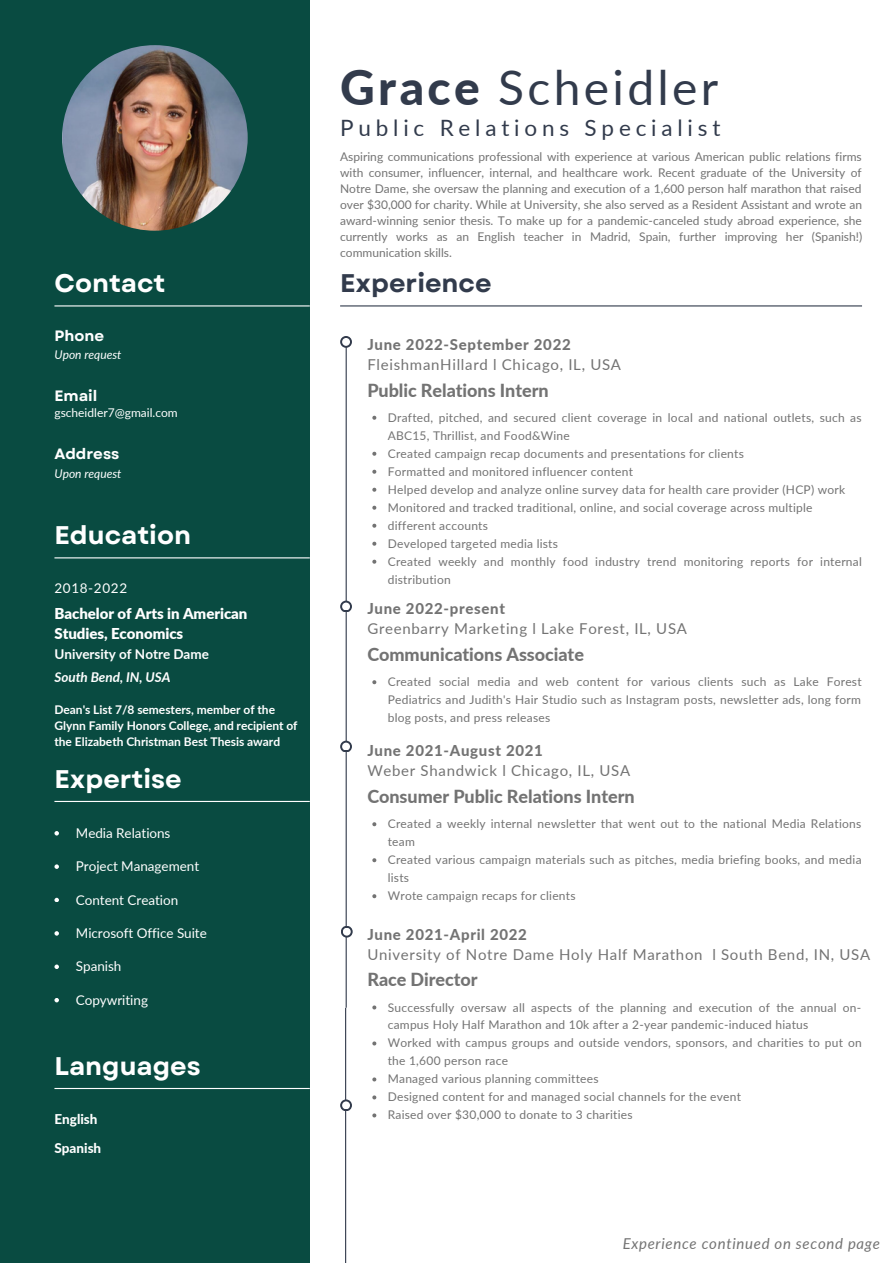
<style>
.page{position:relative;width:893px;height:1264px;background:#fff}
.page>*{position:absolute;margin:0;border:0;box-sizing:border-box;transform-origin:0 0}
.t1{font:48px "Lato";letter-spacing:.07em;color:#323b4c}
.t2{font:700 25.5px "Garet";color:#fff}
.t3{font:700 25.5px "Garet";color:#323b4c}
.t4{font:22.5px "Lato";letter-spacing:.215em;color:#323b4c}
.t5{font:800 18px "Lato";letter-spacing:-.005em;color:#737373}
.t6{font:15px "Lato";letter-spacing:.045em;color:#737373}
.t7{font:800 15px "Lato";letter-spacing:.045em;color:#737373}
.t8{font:900 15px/20.2px "Lato";letter-spacing:-.005em;color:#fff}
.t9{font:italic 15px "Lato";letter-spacing:.045em;color:#737373}
.t10{font:700 15px "Garet";color:#fff}
.t11{font:13.5px "Lato";letter-spacing:-.005em;color:#fff}
.t12{font:700 13.5px "Lato";letter-spacing:-.005em;color:#fff}
.t13{font:italic 700 13.5px "Lato";letter-spacing:-.005em;color:#fff}
.t14{font:800 13.5px/28.7px "Lato";color:#fff}
.t15{font:13.5px "Lato";letter-spacing:.045em;color:#fff}
.t16{font:12px/18px "Lato";letter-spacing:.02em;color:#737373}
.t17{font:700 12px/16px "Lato";letter-spacing:-.005em;color:#fff}
.t18{font:italic 12px "Lato";color:#fff}
.t19{font:12px "Lato";color:#fff}
.s1{font-weight:800}
</style>
<div class="page">
<div style="left:0;top:0;width:309px;height:1262px;background:#094b41"></div>
<hr style="left:54px;top:305px;width:256px;height:1px;background:#fff">
<hr style="left:54px;top:557px;width:256px;height:1px;background:#fff">
<hr style="left:340px;top:305px;width:522px;height:1px;background:#323b4c">
<hr style="left:345px;top:342px;width:2px;height:665px;background:#323b4c">
<svg style="left:372px;top:416px;width:4px;height:4px"></svg>
<svg style="left:372px;top:452px;width:4px;height:4px"></svg>
<svg style="left:372px;top:470px;width:4px;height:4px"></svg>
<svg style="left:372px;top:487px;width:4px;height:4px"></svg>
<svg style="left:372px;top:505px;width:4px;height:4px"></svg>
<svg style="left:372px;top:523px;width:4px;height:4px"></svg>
<svg style="left:372px;top:541px;width:4px;height:4px"></svg>
<svg style="left:372px;top:559px;width:4px;height:4px"></svg>
<svg style="left:372px;top:680px;width:4px;height:4px"></svg>
<svg style="left:372px;top:822px;width:4px;height:4px"></svg>
<svg style="left:372px;top:858px;width:4px;height:4px"></svg>
<svg style="left:372px;top:894px;width:4px;height:4px"></svg>
<svg style="left:340px;top:336px;width:11px;height:11px"></svg>
<div style="left:342px;top:338px;width:8px;height:7px;background:#fff;border-radius:50%"></div>
<svg style="left:340px;top:600px;width:11px;height:12px"></svg>
<div style="left:342px;top:602px;width:8px;height:8px;background:#fff;border-radius:50%"></div>
<svg style="left:340px;top:740px;width:11px;height:12px"></svg>
<div style="left:342px;top:742px;width:8px;height:8px;background:#fff;border-radius:50%"></div>
<img style="left:62px;top:45px;width:185px;height:186px;border-radius:50%">
<svg style="left:54px;top:831px;width:5px;height:4px"></svg>
<svg style="left:54px;top:864px;width:5px;height:4px"></svg>
<svg style="left:54px;top:897px;width:5px;height:5px"></svg>
<svg style="left:54px;top:931px;width:5px;height:4px"></svg>
<svg style="left:54px;top:964px;width:5px;height:4px"></svg>
<svg style="left:54px;top:998px;width:5px;height:4px"></svg>
<hr style="left:54px;top:801px;width:256px;height:1px;background:#fff">
<hr style="left:54px;top:1087px;width:256px;height:2px;background:#fff">
<svg style="left:341px;top:925px;width:11px;height:12px"></svg>
<div style="left:343px;top:927px;width:7px;height:8px;background:#fff;border-radius:50%"></div>
<hr style="left:345px;top:1007px;width:1px;height:255px;background:#323b4c">
<svg style="left:340px;top:1099px;width:11px;height:11px"></svg>
<div style="left:342px;top:1101px;width:8px;height:8px;background:#fff;border-radius:50%"></div>
<svg style="left:372px;top:1005px;width:4px;height:4px"></svg>
<svg style="left:372px;top:1041px;width:4px;height:4px"></svg>
<svg style="left:372px;top:1077px;width:4px;height:4px"></svg>
<svg style="left:372px;top:1095px;width:4px;height:4px"></svg>
<svg style="left:372px;top:1113px;width:4px;height:4px"></svg>
<h2 class="t2" style="left:54px;top:265px;width:112px">Contact</h2>
<p class="t10" style="left:54px;top:325px;width:51px">Phone</p>
<p class="t18" style="left:54px;top:347px;width:69px">Upon request</p>
<p class="t10" style="left:54px;top:385px;width:44px">Email</p>
<p class="t19" style="left:54px;top:405px;width:125px">gscheidler7@gmail.com</p>
<p class="t10" style="left:54px;top:443px;width:66px">Address</p>
<p class="t18" style="left:54px;top:465px;width:69px">Upon request</p>
<h2 class="t2" style="left:54px;top:517px;width:138px">Education</h2>
<p class="t15" style="left:54px;top:579px;width:74px">2018-2022</p>
<p class="t8" style="left:54px;top:603px;width:194px">Bachelor of Arts in American<br>Studies, Economics</p>
<p class="t12" style="left:54px;top:645px;width:156px">University of Notre Dame</p>
<p class="t13" style="left:54px;top:668px;width:117px">South Bend, IN, USA</p>
<p class="t17" style="left:54px;top:701px;width:244px">Dean's List 7/8 semesters, member of the<br>Glynn Family Honors College, and recipient of the Elizabeth Christman Best Thesis award</p>
<h2 class="t2" style="left:54px;top:760px;width:129px">Expertise</h2>
<p class="t11" style="left:76px;top:824px;width:96px">Media Relations</p>
<p class="t11" style="left:76px;top:857px;width:125px">Project Management</p>
<p class="t11" style="left:76px;top:891px;width:104px">Content Creation</p>
<p class="t11" style="left:76px;top:924px;width:132px">Microsoft Office Suite</p>
<p class="t11" style="left:76px;top:957px;width:47px">Spanish</p>
<p class="t11" style="left:76px;top:991px;width:74px">Copywriting</p>
<h2 class="t2" style="left:54px;top:1047px;width:148px">Languages</h2>
<p class="t14" style="left:54px;top:1104px;width:48px">English<br>Spanish</p>
<h1 class="t1" style="left:340px;top:58px;width:380px"><span class="s1">Grace</span> Scheidler</h1>
<h3 class="t4" style="left:340px;top:113px;width:382px">Public Relations Specialist</h3>
<p class="t16" style="left:340px;top:149px;width:523px;line-height:16px;text-align:justify">Aspiring communications professional with experience at various American public relations firms with consumer, influencer, internal, and healthcare work. Recent graduate of the University of Notre Dame, she oversaw the planning and execution of a 1,600 person half marathon that raised over $30,000 for charity. While at University, she also served as a Resident Assistant and wrote an award-winning senior thesis. To make up for a pandemic-canceled study abroad experience, she currently works as an English teacher in Madrid, Spain, further improving her (Spanish!) communication skills.</p>
<h2 class="t3" style="left:340px;top:265px;width:153px">Experience</h2>
<p class="t7" style="left:367px;top:335px;width:205px">June 2022-September 2022</p>
<p class="t6" style="left:367px;top:355px;width:255px">FleishmanHillard l Chicago, IL, USA</p>
<h3 class="t5" style="left:367px;top:379px;width:183px">Public Relations Intern</h3>
<p class="t16" style="left:388px;top:408px;width:475px">Drafted, pitched, and secured client coverage in local and national outlets, such as ABC15, Thrillist, and Food&amp;Wine<br>Created campaign recap documents and presentations for clients<br>Formatted and monitored influencer content<br>Helped develop and analyze online survey data for health care provider (HCP) work Monitored and tracked traditional, online, and social coverage across multiple different accounts<br>Developed targeted media lists<br>Created weekly and monthly food industry trend monitoring reports for internal distribution</p>
<p class="t7" style="left:367px;top:599px;width:139px">June 2022-present</p>
<p class="t6" style="left:367px;top:619px;width:321px">Greenbarry Marketing l Lake Forest, IL, USA</p>
<h3 class="t5" style="left:367px;top:643px;width:218px">Communications Associate</h3>
<p class="t16" style="left:388px;top:672px;width:475px;text-align:justify">Created social media and web content for various clients such as Lake Forest Pediatrics and Judith's Hair Studio such as Instagram posts, newsletter ads, long form blog posts, and press releases</p>
<p class="t7" style="left:367px;top:741px;width:177px">June 2021-August 2021</p>
<p class="t6" style="left:367px;top:761px;width:264px">Weber Shandwick l Chicago, IL, USA</p>
<h3 class="t5" style="left:367px;top:785px;width:269px">Consumer Public Relations Intern</h3>
<p class="t16" style="left:388px;top:814px;width:475px">Created a weekly internal newsletter that went out to the national Media Relations team<br>Created various campaign materials such as pitches, media briefing books, and media lists<br>Wrote campaign recaps for clients</p>
<p class="t7" style="left:367px;top:924px;width:161px">June 2021-April 2022</p>
<p class="t6" style="left:367px;top:944px;width:504px">University of Notre Dame Holy Half Marathon l South Bend, IN, USA</p>
<h3 class="t5" style="left:367px;top:968px;width:112px">Race Director</h3>
<p class="t16" style="left:388px;top:997px;width:475px">Successfully oversaw all aspects of the planning and execution of the annual on&shy;campus Holy Half Marathon and 10k after a 2-year pandemic-induced hiatus<br>Worked with campus groups and outside vendors, sponsors, and charities to put on the 1,600 person race<br>Managed various planning committees<br>Designed content for and managed social channels for the event<br>Raised over $30,000 to donate to 3 charities</p>
<p class="t9" style="left:622px;top:1234px;width:259px">Experience continued on second page</p>
</div>
